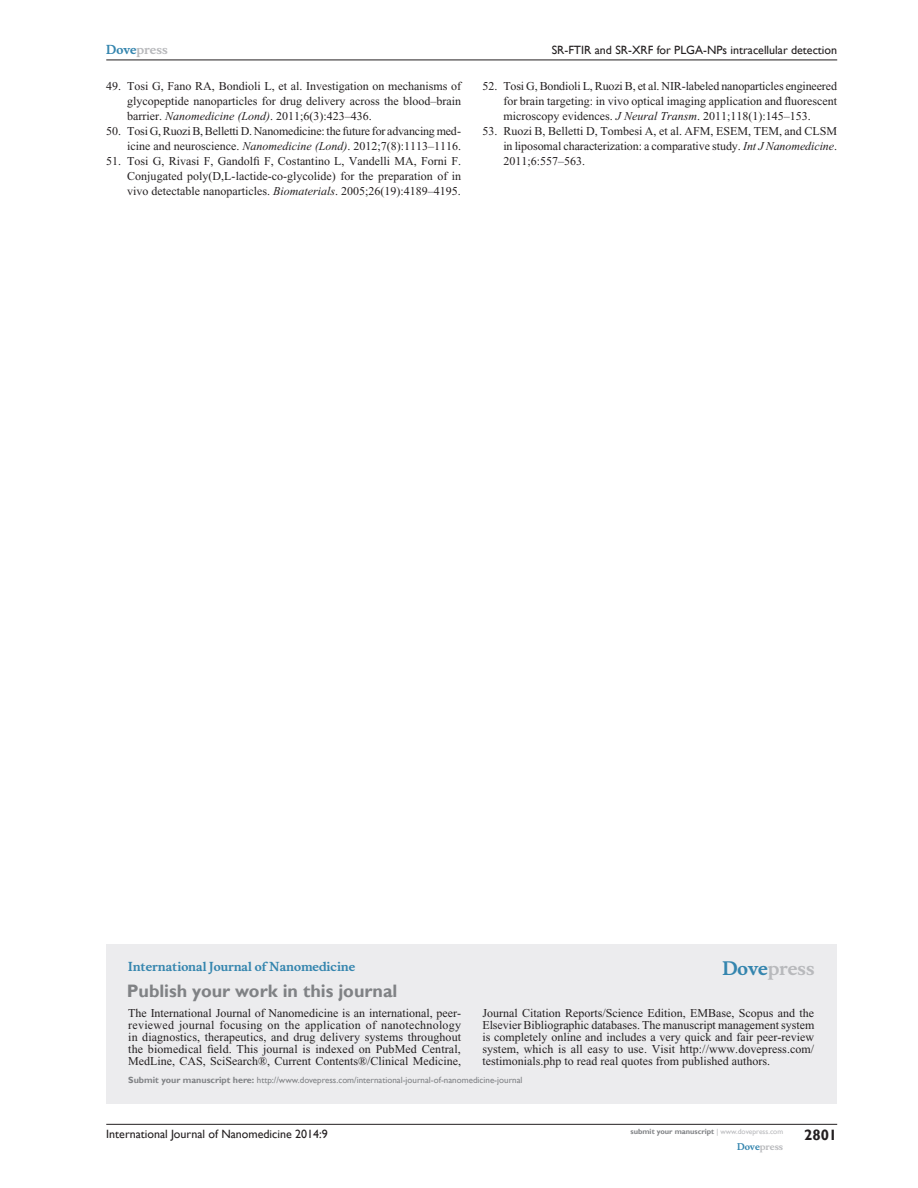
<style>
.page{position:relative;width:918px;height:1188px;background:#fff}
.page>*{position:absolute;margin:0;border:0;box-sizing:border-box;transform-origin:0 0}
.PromBx-H1{font:700 18px "Gill Sans";color:#808285}
.PromBx-Brand{font:700 18px "Musee";color:#b8b9bc}
.t1{font:700 15px "Gill Sans";color:#231f20}
.RefNL2{font:12px/15px "Times New Roman";color:#231f20;text-align:justify}
.PromBx-Tx{font:12px/12px "Times New Roman";color:#231f20;text-align:justify}
.t2{font:12px "Gill Sans";color:#231f20}
.PromBx-JrnlName{font:700 12px "Musee";color:#3485ae}
.t3{font:700 12px "Musee";color:#b8b9bc}
.PromBx-SubmitMssWebA{font:9px "Gill Sans";color:#808285}
.t4{font:700 9px "Musee";color:#b8b9bc}
.t5{font:700 7.5px "Gill Sans";color:#808285}
.s1{color:#3485ae}
.s2{font-style:italic}
.s3{font-weight:700}
.s4{font-weight:400;color:#b8b9bc}
</style>
<div class="page">
<div style="left:106px;top:944px;width:731px;height:159px;background:#ececee"></div>
<hr style="left:106px;top:1124px;width:731px;height:1px;background:#231f20">
<hr style="left:106px;top:60px;width:731px;height:1px;background:#231f20">
<p class="t3" style="left:106px;top:43px;width:63px"><span class="s1">Dove</span>press</p>
<p class="RefNL2" style="left:127px;top:79px;width:335px;text-indent:-21px">49. Tosi G, Fano RA, Bondioli L, et al. Investigation on mechanisms of glycopeptide nanoparticles for drug delivery across the blood–brain barrier. <span class="s2">Nanomedicine (Lond)</span>. 2011;6(3):423–436.</p>
<p class="RefNL2" style="left:106px;top:124px;width:356px;text-align:right">50. Tosi G, Ruozi B, Belletti D. Nanomedicine: the future for advancing med&shy;icine and neuroscience. <span class="s2">Nanomedicine (Lond)</span>. 2012;7(8):1113–1116.</p>
<p class="RefNL2" style="left:127px;top:154px;width:336px;text-indent:-21px">51. Tosi G, Rivasi F, Gandolfi F, Costantino L, Vandelli MA, Forni F.<br>Conjugated poly(D,L-lactide-co-glycolide) for the preparation of in vivo detectable nanoparticles. <span class="s2">Biomaterials</span>. 2005;26(19):4189–4195.</p>
<p class="t2" style="left:552px;top:43px;width:287px">SR-FTIR and SR-XRF for PLGA-NPs intracellular detection</p>
<p class="RefNL2" style="left:503px;top:79px;width:335px;text-indent:-21px">52. Tosi G, Bondioli L, Ruozi B, et al. NIR-labeled nanoparticles engineered for brain targeting: in vivo optical imaging application and fluorescent microscopy evidences. <span class="s2">J Neural Transm</span>. 2011;118(1):145–153.</p>
<p class="RefNL2" style="left:503px;top:124px;width:335px;text-indent:-21px">53. Ruozi B, Belletti D, Tombesi A, et al. AFM, ESEM, TEM, and CLSM in liposomal characterization: a comparative study. <span class="s2">Int J Nanomedicine</span>.<br>2011;6:557–563.</p>
<p class="PromBx-JrnlName" style="left:128px;top:959px;width:228px">International Journal of Nanomedicine</p>
<p class="PromBx-H1" style="left:127px;top:980px;width:272px">Publish your work in this journal</p>
<p class="PromBx-Brand" style="left:722px;top:958px;width:94px"><span class="s1">Dove</span>press</p>
<p class="PromBx-Tx" style="left:128px;top:1007px;width:334px">The International Journal of Nanomedicine is an international, peer&shy;reviewed journal focusing on the application of nanotechnology in diagnostics, therapeutics, and drug delivery systems throughout the biomedical field. This journal is indexed on PubMed Central, MedLine, CAS, SciSearch®, Current Contents®/Clinical Medicine,</p>
<p class="PromBx-Tx" style="left:482px;top:1007px;width:334px">Journal Citation Reports/Science Edition, EMBase, Scopus and the Elsevier Bibliographic databases. The manuscript management system is completely online and includes a very quick and fair peer-review system, which is all easy to use. Visit http://www.dovepress.com/ testimonials.php to read real quotes from published authors.</p>
<p class="PromBx-SubmitMssWebA" style="left:128px;top:1075px;width:396px"><span class="s3">Submit your manuscript here:</span> http://www.dovepress.com/international-journal-of-nanomedicine-journal</p>
<p class="t2" style="left:106px;top:1127px;width:223px">International Journal of Nanomedicine 2014:9</p>
<p class="t5" style="left:631px;top:1127px;width:154px">submit your manuscript <span class="s4">| www.dovepress.com</span></p>
<p class="t4" style="left:737px;top:1141px;width:48px"><span class="s1">Dove</span>press</p>
<p class="t1" style="left:804px;top:1126px;width:35px">2801</p>
</div>
